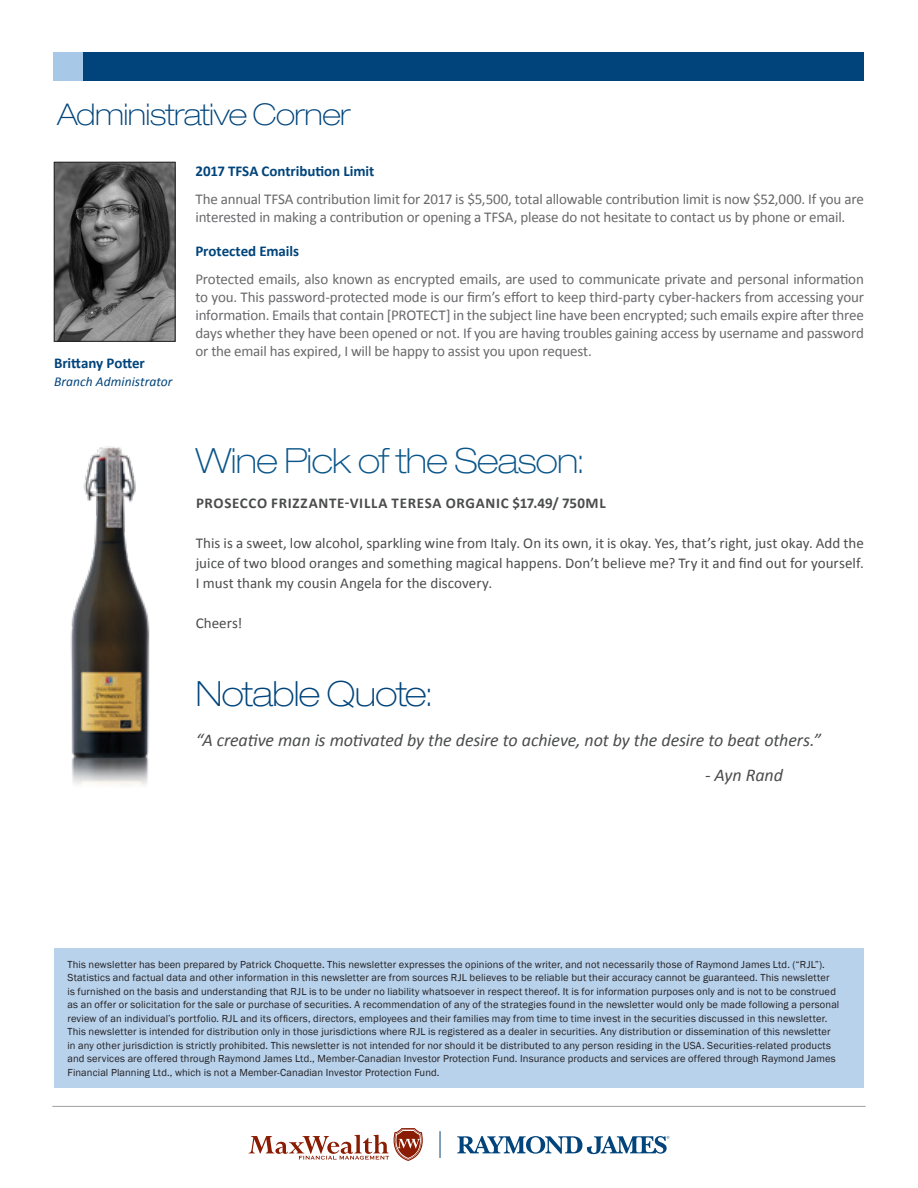
<style>
.page{position:relative;width:918px;height:1188px;background:#fff}
.page>*{position:absolute;margin:0;border:0;box-sizing:border-box;transform-origin:0 0}
.t1{font:100 expanded 34.8px "Helvetica Neue LT Std";letter-spacing:-.02em;color:#0a558a}
.t2{font:100 expanded 34.8px "Helvetica Neue LT Std";letter-spacing:-.02em;color:#00447b}
.t3{font:100 expanded 30px "Helvetica Neue LT Std";letter-spacing:-.02em;color:#00447b}
.t4{font:italic 18px "Calibri";letter-spacing:-.01em;color:#4b4c4d}
.t5{font:15px/18px "Calibri";letter-spacing:-.015em;color:#69696c}
.t6{font:15px/20px "Calibri";color:#4b4c4d;text-align:justify}
.t7{font:700 15px "Calibri";letter-spacing:-.005em;color:#00447b}
.t8{font:700 15px "Calibri";letter-spacing:.045em;color:#4b4c4d}
.t9{font:italic 13.5px "Calibri";letter-spacing:.005em;color:#00447b}
.Body_Text{font:10.5px/13.5px "Franklin Gothic";letter-spacing:.015em;color:#231f20}
</style>
<div class="page">
<hr style="left:52px;top:1106px;width:814px;height:1px;background:#a8a9ad">
<svg style="left:457px;top:1136px;width:212px;height:19px"></svg>
<svg style="left:440px;top:1131px;width:1px;height:27px"></svg>
<svg style="left:249px;top:1128px;width:174px;height:33px"></svg>
<div style="left:54px;top:52px;width:810px;height:29px;background:#00447b"></div>
<div style="left:54px;top:53px;width:29px;height:28px;background:#a8c8e7"></div>
<div style="left:54px;top:948px;width:810px;height:140px;background:#b8d2ec"></div>
<img style="left:56px;top:164px;width:117px;height:176px">
<div style="left:54px;top:162px;width:121px;height:180px;border:1px solid #231f20"></div>
<img style="left:70px;top:446px;width:80px;height:339px">
<p class="t3" style="left:57px;top:97px;width:295px">Administrative Corner</p>
<p class="t7" style="left:195px;top:161px;width:180px">2017 TFSA Contribution Limit</p>
<p class="t5" style="left:195px;top:190px;width:670px">The annual TFSA contribution limit for 2017 is $5,500, total allowable contribution limit is now $52,000. If you are interested in making a contribution or opening a TFSA, please do not hesitate to contact us by phone or email.</p>
<p class="t7" style="left:195px;top:241px;width:105px">Protected Emails</p>
<p class="t5" style="left:195px;top:270px;width:670px;text-align:justify">Protected emails, also known as encrypted emails, are used to communicate private and personal information to you. This password-protected mode is our firm’s effort to keep third-party cyber-hackers from accessing your information. Emails that contain [PROTECT] in the subject line have been encrypted; such emails expire after three days whether they have been opened or not. If you are having troubles gaining access by username and password or the email has expired, I will be happy to assist you upon request.</p>
<p class="t7" style="left:54px;top:354px;width:92px">Brittany Potter</p>
<p class="t9" style="left:54px;top:372px;width:120px">Branch Administrator</p>
<p class="t1" style="left:196px;top:440px;width:390px">Wine Pick of the Season:</p>
<p class="t8" style="left:196px;top:493px;width:411px">PROSECCO FRIZZANTE-VILLA TERESA ORGANIC $17.49/ 750ML</p>
<p class="t6" style="left:196px;top:533px;width:670px">This is a sweet, low alcohol, sparkling wine from Italy. On its own, it is okay. Yes, that’s right, just okay. Add the juice of two blood oranges and something magical happens. Don’t believe me? Try it and find out for yourself.<br>I must thank my cousin Angela for the discovery.</p>
<p class="t6" style="left:196px;top:613px;width:48px">Cheers!</p>
<p class="t2" style="left:196px;top:673px;width:239px">Notable Quote:</p>
<p class="t4" style="left:196px;top:728px;width:627px">“A creative man is motivated by the desire to achieve, not by the desire to beat others.”</p>
<p class="t4" style="left:705px;top:763px;width:79px">- Ayn Rand</p>
<p class="Body_Text" style="left:68px;top:958px;width:773px">This newsletter has been prepared by Patrick Choquette. This newsletter expresses the opinions of the writer, and not necessarily those of Raymond James Ltd. (“RJL”).<br>Statistics and factual data and other information in this newsletter are from sources RJL believes to be reliable but their accuracy cannot be guaranteed. This newsletter is furnished on the basis and understanding that RJL is to be under no liability whatsoever in respect thereof. It is for information purposes only and is not to be construed as an offer or solicitation for the sale or purchase of securities. A recommendation of any of the strategies found in the newsletter would only be made following a personal review of an individual’s portfolio. RJL and its officers, directors, employees and their families may from time to time invest in the securities discussed in this newsletter.<br>This newsletter is intended for distribution only in those jurisdictions where RJL is registered as a dealer in securities. Any distribution or dissemination of this newsletter in any other jurisdiction is strictly prohibited. This newsletter is not intended for nor should it be distributed to any person residing in the USA. Securities-related products and services are offered through Raymond James Ltd., Member-Canadian Investor Protection Fund. Insurance products and services are offered through Raymond James Financial Planning Ltd., which is not a Member-Canadian Investor Protection Fund.</p>
</div>
